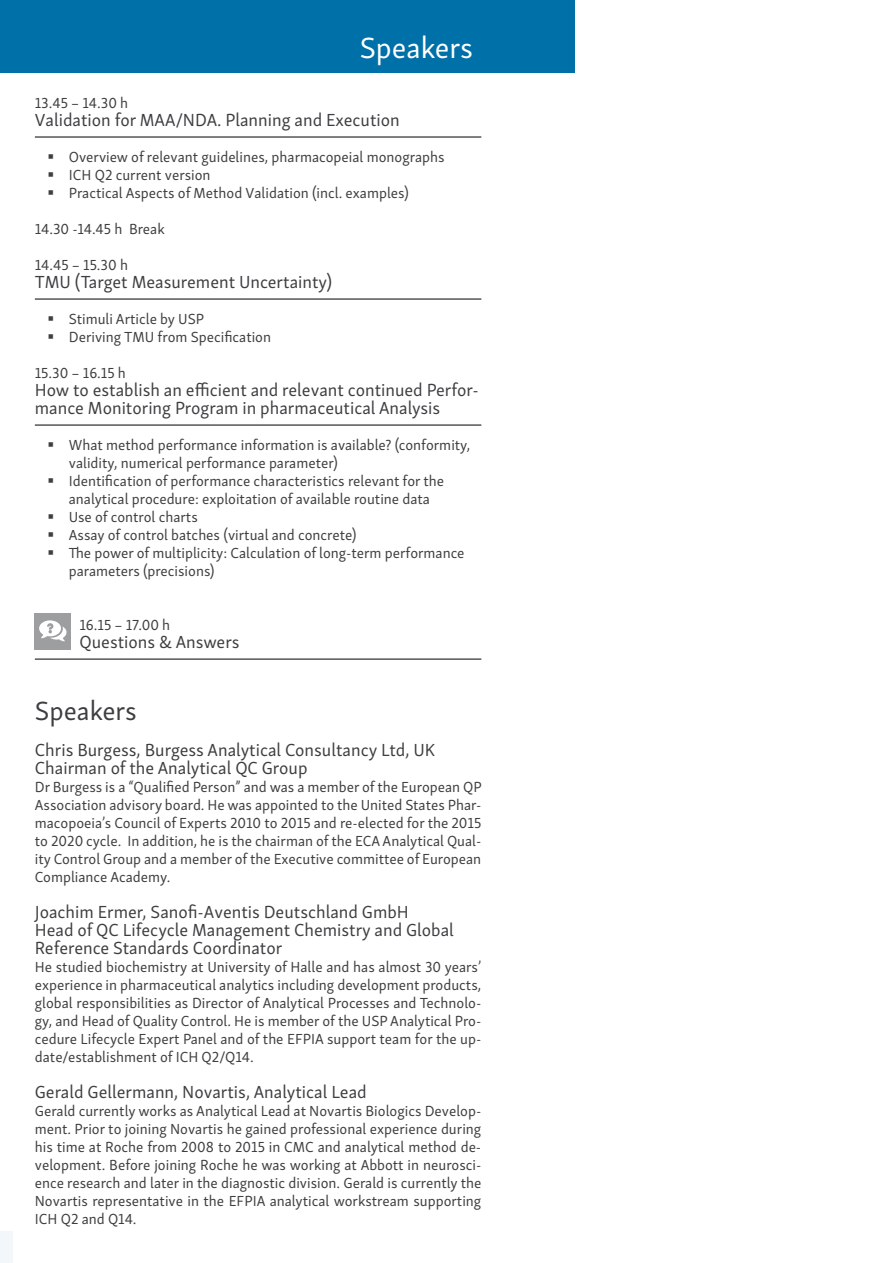
<style>
.page{position:relative;width:893px;height:1263px;background:#fff}
.page>*{position:absolute;margin:0;border:0;box-sizing:border-box;transform-origin:0 0}
.t1{font:30px "Skolar Sans Latn";color:#fff}
.t2{font:27px "Skolar Sans Latn";color:#3e3d40}
.t3{font:18px/18px "Skolar Sans Latn";color:#3e3d40}
.t4{font:15px/18px "Skolar Sans Latn";color:#3e3d40}
</style>
<div class="page">
<div style="left:0;top:0;width:574px;height:72px;background:#0070a9"></div>
<div style="left:0;top:1231px;width:13px;height:32px;background:#f4f7fa"></div>
<hr style="left:35px;top:137px;width:446px;height:1px;background:#000">
<hr style="left:35px;top:299px;width:446px;height:1px;background:#000">
<hr style="left:35px;top:425px;width:446px;height:1px;background:#000">
<hr style="left:35px;top:659px;width:446px;height:1px;background:#000">
<div style="left:35px;top:613px;width:36px;height:36px;background:#9c9e9f"></div>
<svg style="left:39px;top:620px;width:28px;height:21px"></svg>
<h1 class="t1" style="left:360px;top:25px;width:115px">Speakers</h1>
<p class="t4" style="left:35px;top:93px;width:95px">13.45 – 14.30 h</p>
<p class="t3" style="left:35px;top:109px;width:366px">Validation for MAA/NDA. Planning and Execution</p>
<p class="t4" style="left:69px;top:147px;width:377px">Overview of relevant guidelines, pharmacopeial monographs<br>ICH Q2 current version<br>Practical Aspects of Method Validation (incl. examples)</p>
<p class="t4" style="left:35px;top:219px;width:131px">14.30 -14.45 h Break</p>
<p class="t4" style="left:35px;top:255px;width:95px">14.45 – 15.30 h</p>
<p class="t3" style="left:35px;top:271px;width:299px">TMU (Target Measurement Uncertainty)</p>
<p class="t4" style="left:69px;top:309px;width:204px">Stimuli Article by USP<br>Deriving TMU from Specification</p>
<p class="t4" style="left:35px;top:363px;width:93px">15.30 – 16.15 h</p>
<p class="t3" style="left:35px;top:379px;width:445px">How to establish an efficient and relevant continued Perfor&shy;mance Monitoring Program in pharmaceutical Analysis</p>
<p class="t4" style="left:69px;top:435px;width:403px">What method performance information is available? (conformity, validity, numerical performance parameter)<br>Identification of performance characteristics relevant for the analytical procedure: exploitation of available routine data<br>Use of control charts<br>Assay of control batches (virtual and concrete)<br>The power of multiplicity: Calculation of long-term performance parameters (precisions)</p>
<p class="t4" style="left:80px;top:615px;width:92px">16.15 – 17.00 h</p>
<p class="t3" style="left:80px;top:631px;width:162px">Questions &amp; Answers</p>
<h2 class="t2" style="left:35px;top:690px;width:103px">Speakers</h2>
<p class="t3" style="left:35px;top:739px;width:402px">Chris Burgess, Burgess Analytical Consultancy Ltd, UK<br>Chairman of the Analytical QC Group</p>
<p class="t4" style="left:35px;top:777px;width:448px;text-align:justify">Dr Burgess is a “Qualified Person” and was a member of the European QP Association advisory board. He was appointed to the United States Phar&shy;macopoeia’s Council of Experts 2010 to 2015 and re-elected for the 2015 to 2020 cycle. In addition, he is the chairman of the ECA Analytical Qual&shy;ity Control Group and a member of the Executive committee of European Compliance Academy.</p>
<p class="t3" style="left:35px;top:901px;width:421px">Joachim Ermer, Sanofi-Aventis Deutschland GmbH<br>Head of QC Lifecycle Management Chemistry and Global<br>Reference Standards Coordinator</p>
<p class="t4" style="left:35px;top:957px;width:448px;text-align:justify">He studied biochemistry at University of Halle and has almost 30 years’ experience in pharmaceutical analytics including development products, global responsibilities as Director of Analytical Processes and Technolo&shy;gy, and Head of Quality Control. He is member of the USP Analytical Pro&shy;cedure Lifecycle Expert Panel and of the EFPIA support team for the up&shy;date/establishment of ICH Q2/Q14.</p>
<p class="t3" style="left:35px;top:1081px;width:333px">Gerald Gellermann, Novartis, Analytical Lead</p>
<p class="t4" style="left:35px;top:1101px;width:448px;text-align:justify">Gerald currently works as Analytical Lead at Novartis Biologics Develop&shy;ment. Prior to joining Novartis he gained professional experience during his time at Roche from 2008 to 2015 in CMC and analytical method de&shy;velopment. Before joining Roche he was working at Abbott in neurosci&shy;ence research and later in the diagnostic division. Gerald is currently the Novartis representative in the EFPIA analytical workstream supporting ICH Q2 and Q14.</p>
</div>
